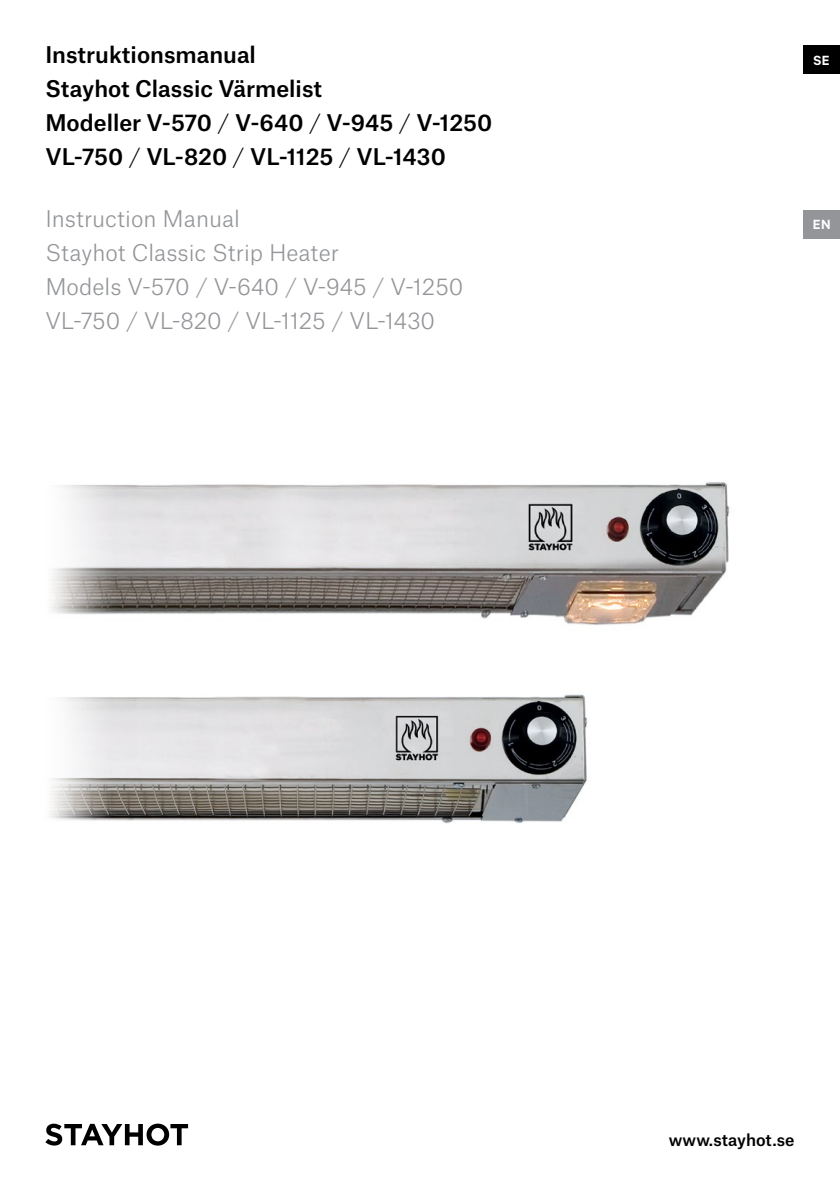
<style>
.page{position:relative;width:840px;height:1191px;background:#fff}
.page>*{position:absolute;margin:0;border:0;box-sizing:border-box;transform-origin:0 0}
.t1{font:500 22px/34px "Atlas Grotesk";color:#000}
.t2{font:300 22px/34px "Atlas Grotesk";color:#939598}
.t3{font:500 16px "Atlas Grotesk";color:#000}
.t4{font:600 15px "Calibre";color:#fff}
.s1{font-weight:100}
</style>
<div class="page">
<img style="left:142px;top:482px;width:588px;height:143px">
<img style="left:139px;top:694px;width:448px;height:130px">
<div style="left:802px;top:45px;width:37px;height:29px;background:#000"></div>
<svg style="left:45px;top:1123px;width:143px;height:22px"></svg>
<img style="left:51px;top:485px;width:91px;height:130px">
<img style="left:50px;top:697px;width:89px;height:124px">
<div style="left:802px;top:210px;width:37px;height:28px;background:#939598"></div>
<p class="t1" style="left:45px;top:36px;width:448px">Instruktionsmanual<br>Stayhot Classic Värmelist<br>Modeller V-570 <span class="s1">/</span> V-640 <span class="s1">/</span> V-945 <span class="s1">/</span> V-1250<br>VL-750 <span class="s1">/</span> VL-820 <span class="s1">/</span> VL-1125 <span class="s1">/</span> VL-1430</p>
<p class="t2" style="left:45px;top:200px;width:419px">Instruction Manual<br>Stayhot Classic Strip Heater<br>Models V-570 <span class="s1">/</span> V-640 <span class="s1">/</span> V-945 <span class="s1">/</span> V-1250<br>VL-750 <span class="s1">/</span> VL-820 <span class="s1">/</span> VL-1125 <span class="s1">/</span> VL-1430</p>
<p class="t4" style="left:812px;top:51px;width:18px">SE</p>
<p class="t4" style="left:812px;top:215px;width:19px">EN</p>
<p class="t3" style="left:668px;top:1126px;width:127px">www.stayhot.se</p>
</div>
